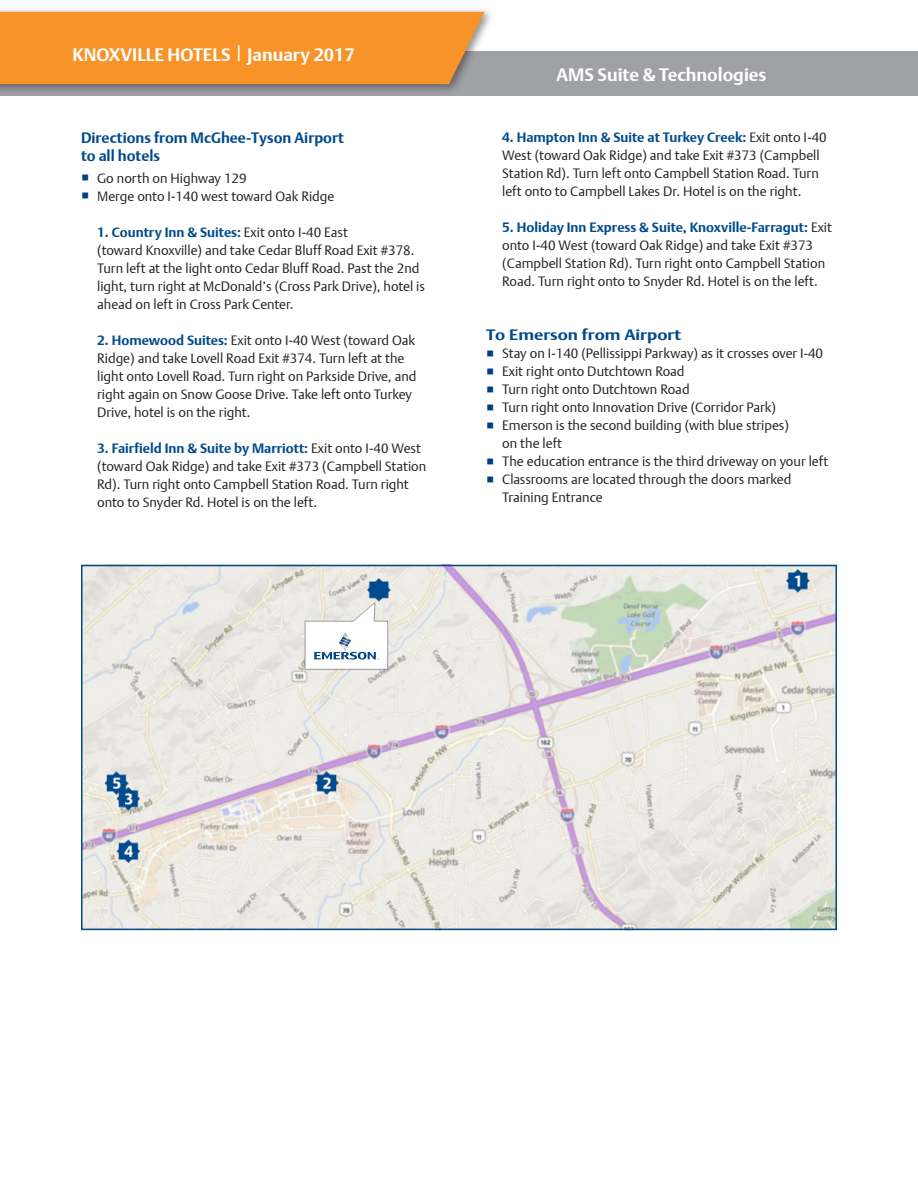
<style>
.page{position:relative;width:918px;height:1188px;background:#fff}
.page>*{position:absolute;margin:0;border:0;box-sizing:border-box;transform-origin:0 0}
.t1{font:700 18px "DTL Argo T";color:#fff}
.Text{font:700 15px/18px "DTL Argo T";color:#004a8d}
.Text-2{font:700 15px "DTL Argo T";color:#004a8d;scale:1.15 1}
.t2{font:13.5px/18px "DTL Argo T Light";color:#231f20}
.s1{font-family:"DTL Argo T";font-weight:700;color:#004a8d}
</style>
<div class="page">
<img style="left:84px;top:568px;width:750px;height:359px">
<div style="left:81px;top:565px;width:756px;height:365px;border:2px solid #004a8d"></div>
<svg style="left:314px;top:633px;width:65px;height:27px"></svg>
<div style="left:0;top:51px;width:918px;height:45px;background:#a0a1a5"></div>
<div style="left:0;top:6px;width:495px;height:89px;background:#231f20;opacity:.51"></div>
<div style="left:0;top:12px;width:485px;height:72px;background:#f79328"></div>
<p class="t1" style="left:72px;top:44px;width:284px">KNOXVILLE HOTELS <sup>|</sup> January 2017</p>
<p class="Text" style="left:81px;top:129px;width:264px">Directions from McGhee-Tyson Airport to all hotels</p>
<p class="t2" style="left:97px;top:169px;width:151px">Go north on Highway 129</p>
<p class="t2" style="left:97px;top:187px;width:239px">Merge onto I-140 west toward Oak Ridge</p>
<p class="t2" style="left:97px;top:223px;width:329px"><span class="s1">1. Country Inn &amp; Suites:</span> Exit onto I-40 East<br>(toward Knoxville) and take Cedar Bluff Road Exit #378.<br>Turn left at the light onto Cedar Bluff Road. Past the 2nd light, turn right at McDonald’s (Cross Park Drive), hotel is ahead on left in Cross Park Center.</p>
<p class="t2" style="left:97px;top:331px;width:321px"><span class="s1">2. Homewood Suites:</span> Exit onto I-40 West (toward Oak Ridge) and take Lovell Road Exit #374. Turn left at the light onto Lovell Road. Turn right on Parkside Drive, and right again on Snow Goose Drive. Take left onto Turkey Drive, hotel is on the right.</p>
<p class="t2" style="left:97px;top:439px;width:331px"><span class="s1">3. Fairfield Inn &amp; Suite by Marriott:</span> Exit onto I-40 West (toward Oak Ridge) and take Exit #373 (Campbell Station Rd). Turn right onto Campbell Station Road. Turn right onto to Snyder Rd. Hotel is on the left.</p>
<p class="t1" style="left:557px;top:63px;width:211px">AMS Suite &amp; Technologies</p>
<p class="t2" style="left:502px;top:128px;width:326px"><span class="s1">4. Hampton Inn &amp; Suite at Turkey Creek:</span> Exit onto I-40<br>West (toward Oak Ridge) and take Exit #373 (Campbell Station Rd). Turn left onto Campbell Station Road. Turn left onto to Campbell Lakes Dr. Hotel is on the right.</p>
<p class="t2" style="left:502px;top:218px;width:331px"><span class="s1">5. Holiday Inn Express &amp; Suite, Knoxville-Farragut:</span> Exit onto I-40 West (toward Oak Ridge) and take Exit #373 (Campbell Station Rd). Turn right onto Campbell Station Road. Turn right onto to Snyder Rd. Hotel is on the left.</p>
<p class="Text-2" style="left:486px;top:326px;width:171px">To Emerson from Airport</p>
<p class="t2" style="left:502px;top:344px;width:322px">Stay on I-140 (Pellissippi Parkway) as it crosses over I-40</p>
<p class="t2" style="left:502px;top:362px;width:184px">Exit right onto Dutchtown Road</p>
<p class="t2" style="left:502px;top:380px;width:189px">Turn right onto Dutchtown Road</p>
<p class="t2" style="left:502px;top:398px;width:276px">Turn right onto Innovation Drive (Corridor Park)</p>
<p class="t2" style="left:502px;top:416px;width:288px">Emerson is the second building (with blue stripes) on the left</p>
<p class="t2" style="left:502px;top:452px;width:328px">The education entrance is the third driveway on your left</p>
<p class="t2" style="left:502px;top:470px;width:291px">Classrooms are located through the doors marked<br>Training Entrance</p>
</div>
